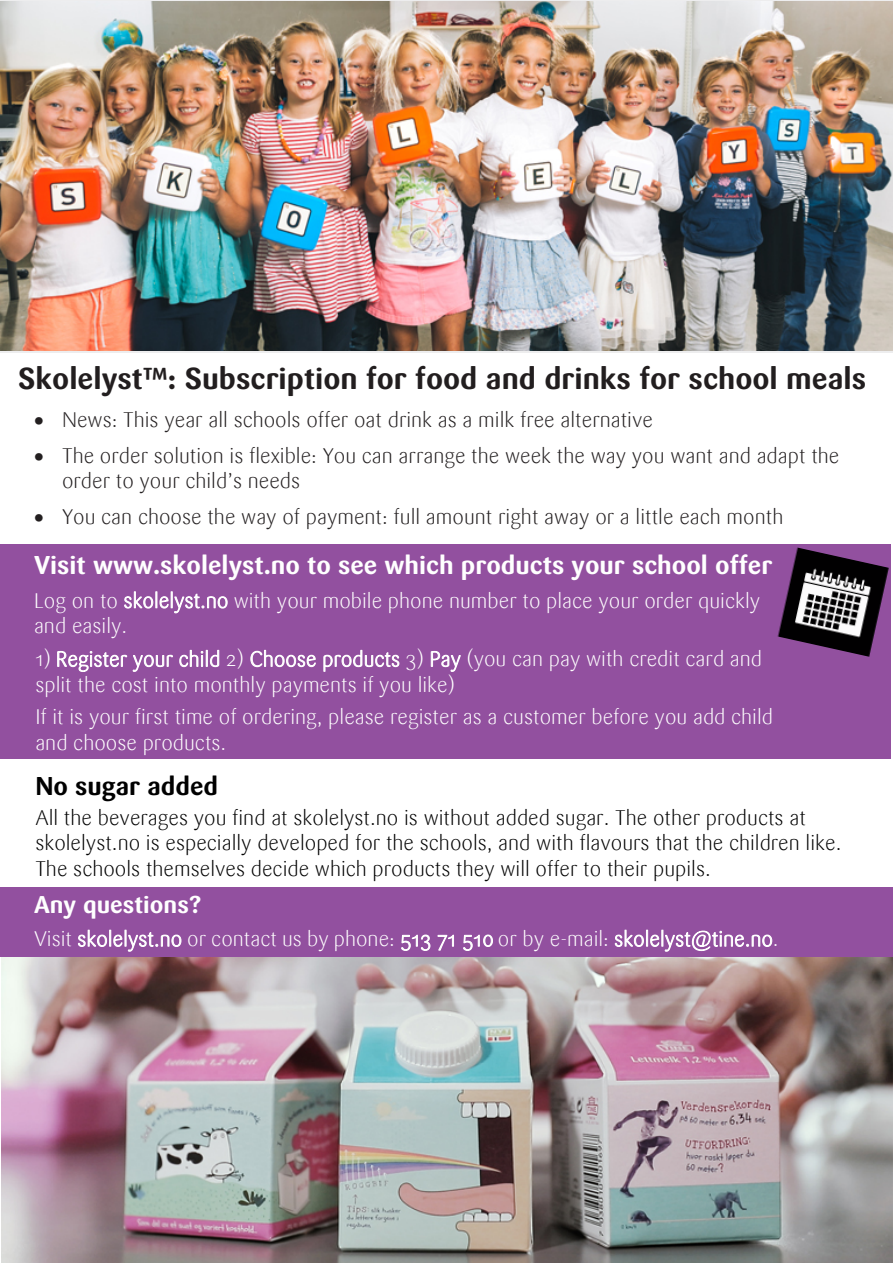
<style>
.page{position:relative;width:893px;height:1263px;background:#fff}
.page>*{position:absolute;margin:0;border:0;box-sizing:border-box;transform-origin:0 0}
.t1{font:700 30px "Sari";color:#221e1f}
.t2{font:700 25.5px "Sari";color:#fff}
.t3{font:700 25.5px "Sari";color:#000}
.t4{font:700 24px "Sari";color:#fff}
.t5{font:300 21px/25.2px "Sari";color:#fff}
.t6{font:300 21px/25.2px "Sari";color:#000}
.t7{font:300 21px/25.2px "Sari";color:#231f20}
</style>
<div class="page">
<img style="left:1px;top:956px;width:892px;height:307px">
<div style="left:0;top:544px;width:891px;height:215px;background:#92509f"></div>
<div style="left:0;top:887px;width:893px;height:69px;background:#92509f"></div>
<img style="left:777px;top:547px;width:112px;height:110px">
<img style="left:0;top:1px;width:893px;height:350px">
<h1 class="t1" style="left:18px;top:360px;width:849px">Skolelyst™: Subscription for food and drinks for school meals</h1>
<p class="t7" style="left:34px;top:407px;width:620px">• News: This year all schools offer oat drink as a milk free alternative</p>
<p class="t7" style="left:62px;top:443px;width:779px;text-indent:-28px">• The order solution is flexible: You can arrange the week the way you want and adapt the order to your child’s needs</p>
<p class="t7" style="left:34px;top:504px;width:751px">• You can choose the way of payment: full amount right away or a little each month</p>
<p class="t2" style="left:34px;top:550px;width:740px">Visit www.skolelyst.no to see which products your school offer</p>
<p class="t5" style="left:34px;top:588px;width:728px">Log on to skolelyst.no with your mobile phone number to place your order quickly and easily.</p>
<p class="t5" style="left:35px;top:647px;width:728px">1) Register your child 2) Choose products 3) Pay (you can pay with credit card and split the cost into monthly payments if you like)</p>
<p class="t5" style="left:35px;top:705px;width:739px">If it is your first time of ordering, please register as a customer before you add child and choose products.</p>
<p class="t3" style="left:35px;top:770px;width:184px">No sugar added</p>
<p class="t6" style="left:35px;top:805px;width:807px">All the beverages you find at skolelyst.no is without added sugar. The other products at skolelyst.no is especially developed for the schools, and with flavours that the children like.<br>The schools themselves decide which products they will offer to their pupils.</p>
<p class="t4" style="left:34px;top:890px;width:169px">Any questions?</p>
<p class="t5" style="left:34px;top:927px;width:746px">Visit skolelyst.no or contact us by phone: 513 71 510 or by e-mail: skolelyst@tine.no.</p>
</div>
